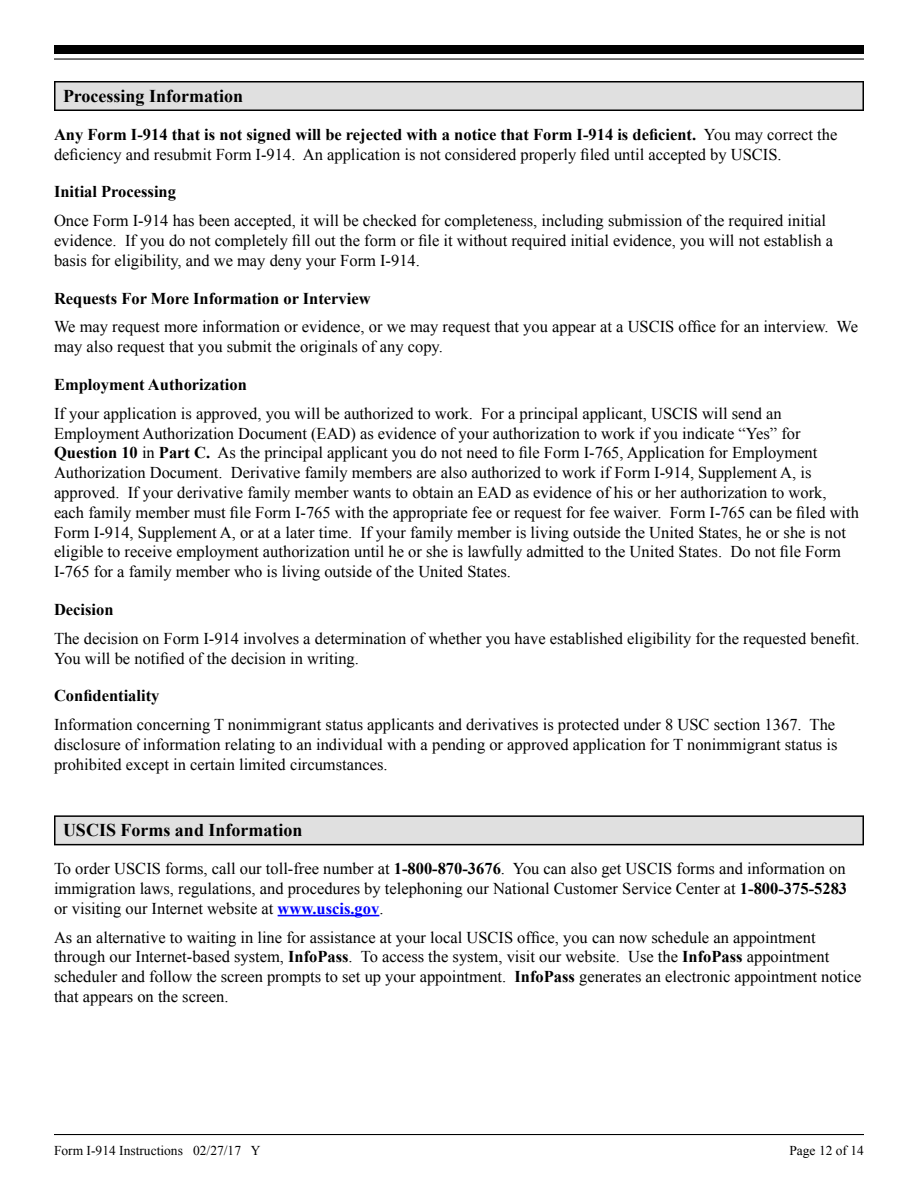
<style>
.page{position:relative;width:918px;height:1188px;background:#fff}
.page>*{position:absolute;margin:0;border:0;box-sizing:border-box;transform-origin:0 0}
.Section_Header_1{font:700 18px "Times New Roman";color:#000}
.Body_1{font:16.5px/19.8px "Times New Roman";color:#000}
.Subhead_2{font:700 16.5px "Times New Roman";color:#000}
.t1{font:13.5px "Times New Roman";color:#000}
.s1{font-weight:700}
.s2{font-weight:700;color:#00f}
</style>
<div class="page">
<hr style="left:54px;top:1134px;width:810px;height:1px;background:#000">
<div style="left:54px;top:45px;width:810px;height:9px;background:#000"></div>
<hr style="left:54px;top:58px;width:810px;height:2px;background:#000">
<div style="left:54px;top:81px;width:810px;height:30px;background:#000"></div>
<div style="left:56px;top:82px;width:806px;height:28px;background:#e0e0e0"></div>
<div style="left:54px;top:815px;width:810px;height:30px;background:linear-gradient(to bottom,#727272,#6d6d6d)"></div>
<div style="left:56px;top:817px;width:806px;height:27px;background:#e0e0e0"></div>
<hr style="left:278px;top:915px;width:101px;height:1px;background:#00f">
<h1 class="Section_Header_1" style="left:63px;top:84px;width:182px">Processing Information</h1>
<p class="Body_1" style="left:54px;top:124px;width:785px"><span class="s1">Any Form I-914 that is not signed will be rejected with a notice that Form I-914 is deficient.</span> You may correct the deficiency and resubmit Form I-914. An application is not considered properly filed until accepted by USCIS.</p>
<h3 class="Subhead_2" style="left:54px;top:180px;width:124px">Initial Processing</h3>
<p class="Body_1" style="left:54px;top:211px;width:781px">Once Form I-914 has been accepted, it will be checked for completeness, including submission of the required initial evidence. If you do not completely fill out the form or file it without required initial evidence, you will not establish a basis for eligibility, and we may deny your Form I-914.</p>
<h3 class="Subhead_2" style="left:54px;top:287px;width:318px">Requests For More Information or Interview</h3>
<p class="Body_1" style="left:54px;top:317px;width:806px">We may request more information or evidence, or we may request that you appear at a USCIS office for an interview. We may also request that you submit the originals of any copy.</p>
<h3 class="Subhead_2" style="left:54px;top:373px;width:194px">Employment Authorization</h3>
<p class="Body_1" style="left:54px;top:403px;width:807px">If your application is approved, you will be authorized to work. For a principal applicant, USCIS will send an Employment Authorization Document (EAD) as evidence of your authorization to work if you indicate “Yes” for <span class="s1">Question 10</span> in <span class="s1">Part C.</span> As the principal applicant you do not need to file Form I-765, Application for Employment Authorization Document. Derivative family members are also authorized to work if Form I-914, Supplement A, is approved. If your derivative family member wants to obtain an EAD as evidence of his or her authorization to work, each family member must file Form I-765 with the appropriate fee or request for fee waiver. Form I-765 can be filed with Form I-914, Supplement A, or at a later time. If your family member is living outside the United States, he or she is not eligible to receive employment authorization until he or she is lawfully admitted to the United States. Do not file Form I-765 for a family member who is living outside of the United States.</p>
<h3 class="Subhead_2" style="left:54px;top:598px;width:61px">Decision</h3>
<p class="Body_1" style="left:54px;top:628px;width:807px">The decision on Form I-914 involves a determination of whether you have established eligibility for the requested benefit.<br>You will be notified of the decision in writing.</p>
<h3 class="Subhead_2" style="left:54px;top:684px;width:107px">Confidentiality</h3>
<p class="Body_1" style="left:54px;top:715px;width:785px">Information concerning T nonimmigrant status applicants and derivatives is protected under 8 USC section 1367. The disclosure of information relating to an individual with a pending or approved application for T nonimmigrant status is prohibited except in certain limited circumstances.</p>
<h1 class="Section_Header_1" style="left:63px;top:818px;width:241px">USCIS Forms and Information</h1>
<p class="Body_1" style="left:54px;top:859px;width:795px;text-align:justify">To order USCIS forms, call our toll-free number at <span class="s1">1-800-870-3676</span>. You can also get USCIS forms and information on immigration laws, regulations, and procedures by telephoning our National Customer Service Center at <span class="s1">1-800-375-5283 </span>or visiting our Internet website at <span class="s2">www.uscis.gov</span>.</p>
<p class="Body_1" style="left:54px;top:927px;width:809px">As an alternative to waiting in line for assistance at your local USCIS office, you can now schedule an appointment through our Internet-based system, <span class="s1">InfoPass</span>. To access the system, visit our website. Use the <span class="s1">InfoPass</span> appointment scheduler and follow the screen prompts to set up your appointment. <span class="s1">InfoPass</span> generates an electronic appointment notice that appears on the screen.</p>
<p class="t1" style="left:54px;top:1141px;width:208px">Form I-914 Instructions 02/27/17 Y</p>
<p class="t1" style="left:789px;top:1141px;width:76px">Page 12 of 14</p>
</div>
